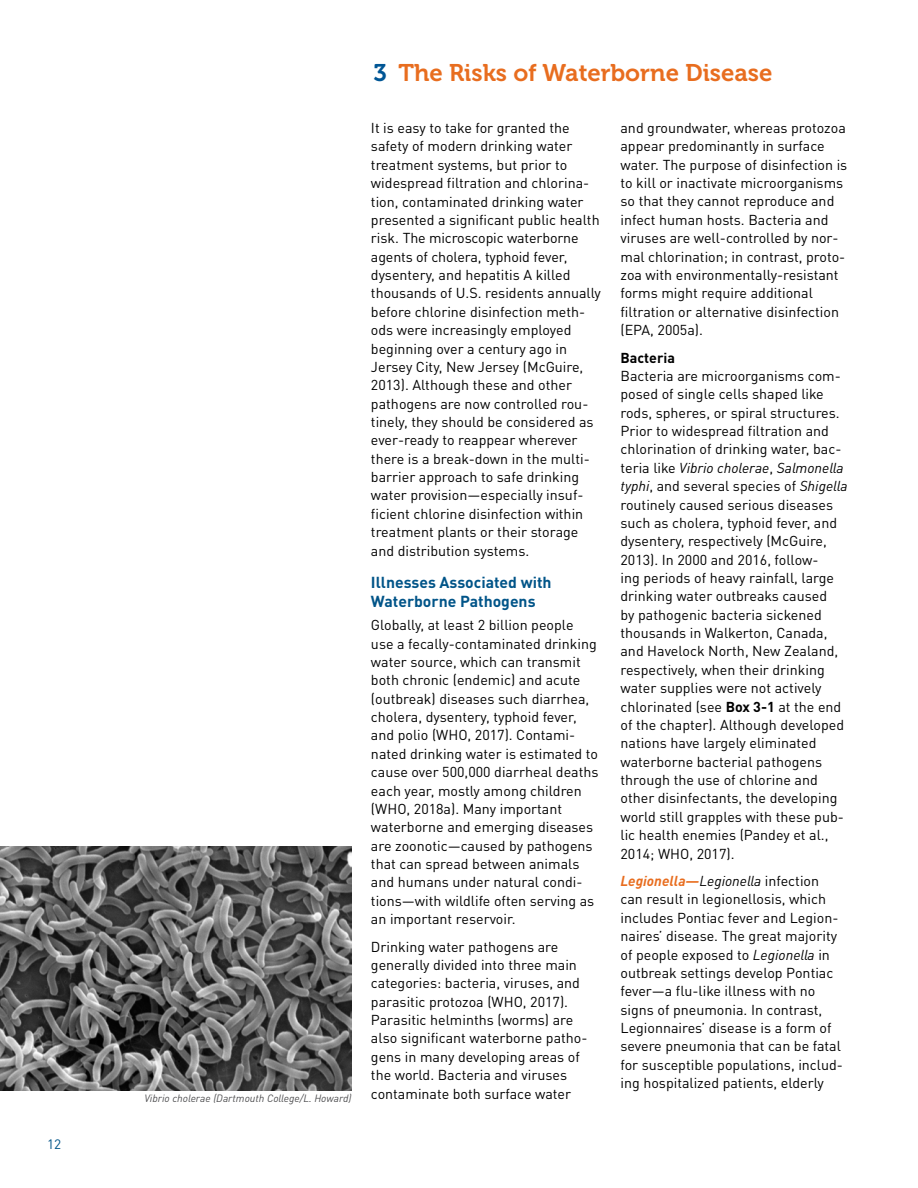
<style>
.page{position:relative;width:918px;height:1188px;background:#fff}
.page>*{position:absolute;margin:0;border:0;box-sizing:border-box;transform-origin:0 0}
.t1{font:24px "Museo 700";color:#e86d1f}
.t2{font:700 15.75px/18.8px "DINOT";color:#005488}
.t3{font:14.25px/18.3px "DINOT";color:#000}
.t4{font:700 14.25px "DINOT";color:#000}
.t5{font:13.5px "DINOT";color:#005488}
.t6{font:italic 10.5px "DINOT";color:#4d4d4f}
.s1{color:#005695}
.s2{font-style:italic}
.s3{font-weight:700}
.s4{font-weight:700;font-style:italic;color:#e86d1f}
</style>
<div class="page">
<img style="left:0;top:846px;width:351px;height:244px">
<p class="t5" style="left:47px;top:1135px;width:16px">12</p>
<p class="t6" style="left:144px;top:1091px;width:209px">Vibrio cholerae (Dartmouth College/L. Howard)</p>
<h1 class="t1" style="left:374px;top:59px;width:401px"><span class="s1">3</span> The Risks of Waterborne Disease</h1>
<p class="t3" style="left:371px;top:119px;width:231px">It is easy to take for granted the safety of modern drinking water treatment systems, but prior to widespread filtration and chlorina&shy;tion, contaminated drinking water presented a significant public health risk. The microscopic waterborne agents of cholera, typhoid fever, dysentery, and hepatitis A killed thousands of U.S. residents annually before chlorine disinfection meth&shy;ods were increasingly employed beginning over a century ago in Jersey City, New Jersey (McGuire, 2013). Although these and other pathogens are now controlled rou&shy;tinely, they should be considered as ever-ready to reappear wherever there is a break-down in the multi&shy;barrier approach to safe drinking water provision—especially insuf&shy;ficient chlorine disinfection within treatment plants or their storage and distribution systems.</p>
<p class="t2" style="left:371px;top:573px;width:182px">Illnesses Associated with<br>Waterborne Pathogens</p>
<p class="t3" style="left:371px;top:616px;width:229px">Globally, at least 2 billion people use a fecally-contaminated drinking water source, which can transmit both chronic (endemic) and acute (outbreak) diseases such diarrhea, cholera, dysentery, typhoid fever, and polio (WHO, 2017). Contami&shy;nated drinking water is estimated to cause over 500,000 diarrheal deaths each year, mostly among children (WHO, 2018a). Many important waterborne and emerging diseases are zoonotic—caused by pathogens that can spread between animals and humans under natural condi&shy;tions—with wildlife often serving as an important reservoir.</p>
<p class="t3" style="left:371px;top:937px;width:218px">Drinking water pathogens are generally divided into three main categories: bacteria, viruses, and parasitic protozoa (WHO, 2017).<br>Parasitic helminths (worms) are also significant waterborne patho&shy;gens in many developing areas of the world. Bacteria and viruses contaminate both surface water</p>
<p class="t3" style="left:621px;top:118px;width:228px">and groundwater, whereas protozoa appear predominantly in surface water. The purpose of disinfection is to kill or inactivate microorganisms so that they cannot reproduce and infect human hosts. Bacteria and viruses are well-controlled by nor&shy;mal chlorination; in contrast, proto&shy;zoa with environmentally-resistant forms might require additional filtration or alternative disinfection (EPA, 2005a).</p>
<p class="t4" style="left:621px;top:348px;width:56px">Bacteria</p>
<p class="t3" style="left:621px;top:366px;width:228px">Bacteria are microorganisms com&shy;posed of single cells shaped like rods, spheres, or spiral structures.<br>Prior to widespread filtration and chlorination of drinking water, bac&shy;teria like <span class="s2">Vibrio cholerae</span>, <span class="s2">Salmonella typhi</span>, and several species of <span class="s2">Shigella </span>routinely caused serious diseases such as cholera, typhoid fever, and dysentery, respectively (McGuire, 2013). In 2000 and 2016, follow-<br>ing periods of heavy rainfall, large drinking water outbreaks caused<br>by pathogenic bacteria sickened thousands in Walkerton, Canada, and Havelock North, New Zealand, respectively, when their drinking water supplies were not actively chlorinated (see <span class="s3">Box 3-1</span> at the end of the chapter). Although developed nations have largely eliminated waterborne bacterial pathogens through the use of chlorine and other disinfectants, the developing world still grapples with these pub&shy;lic health enemies (Pandey et al., 2014; WHO, 2017).</p>
<p class="t3" style="left:621px;top:872px;width:224px"><span class="s4">Legionella—</span><span class="s2">Legionella</span> infection can result in legionellosis, which includes Pontiac fever and Legion&shy;naires’ disease. The great majority of people exposed to <span class="s2">Legionella</span> in outbreak settings develop Pontiac fever—a flu-like illness with no signs of pneumonia. In contrast, Legionnaires’ disease is a form of severe pneumonia that can be fatal for susceptible populations, includ&shy;ing hospitalized patients, elderly</p>
</div>
